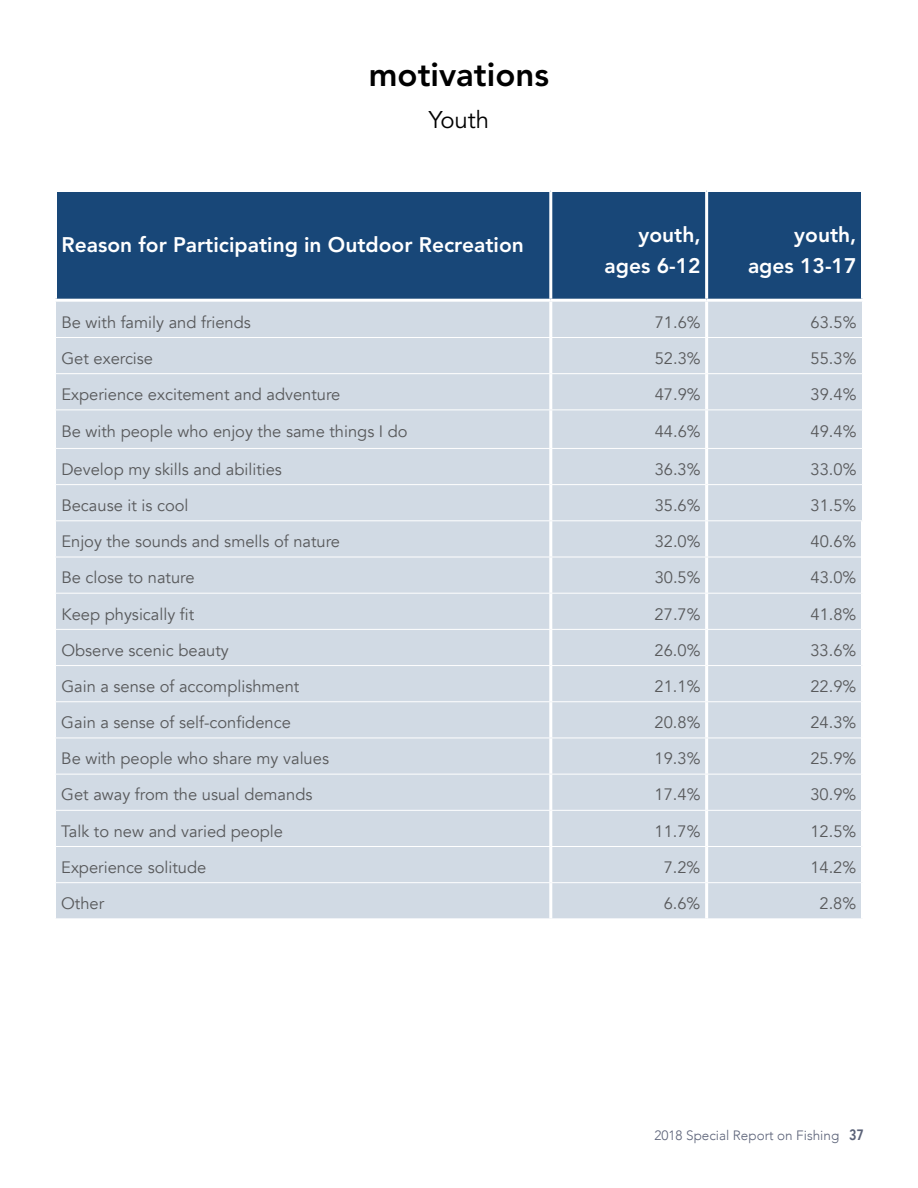
<style>
.page{position:relative;width:918px;height:1188px;background:#fff}
.page>*{position:absolute;margin:0;border:0;box-sizing:border-box;transform-origin:0 0}
.t1{font:800 33px "Avenir LT Std";color:#000}
.t2{font:24px "Avenir LT Std";color:#000}
.t3{font:800 21px/31.5px "Avenir LT Std";color:#fff;text-align:right}
.t4{font:16.5px "Avenir";color:#58595b}
.t5{font:300 13.5px "Avenir";color:#5b6278}
.s1{font-family:"Avenir Next Condensed";font-weight:600;font-size:15px}
</style>
<div class="page">
<div style="left:57px;top:192px;width:804px;height:107px;background:#184778"></div>
<div style="left:56px;top:302px;width:806px;height:617px;background:#d1dae4"></div>
<div style="left:56px;top:338px;width:806px;height:35px;background:#d1dae4"></div>
<hr style="left:549px;top:302px;width:3px;height:35px;background:#fff">
<hr style="left:705px;top:302px;width:3px;height:35px;background:#fff">
<hr style="left:549px;top:338px;width:3px;height:35px;background:#fff">
<hr style="left:705px;top:338px;width:3px;height:35px;background:#fff">
<hr style="left:549px;top:374px;width:3px;height:36px;background:#fff">
<hr style="left:705px;top:374px;width:3px;height:36px;background:#fff">
<hr style="left:549px;top:410px;width:3px;height:38px;background:#fff">
<hr style="left:705px;top:410px;width:3px;height:38px;background:#fff">
<hr style="left:549px;top:449px;width:3px;height:35px;background:#fff">
<hr style="left:705px;top:449px;width:3px;height:35px;background:#fff">
<hr style="left:549px;top:485px;width:3px;height:35px;background:#fff">
<hr style="left:705px;top:485px;width:3px;height:35px;background:#fff">
<hr style="left:55px;top:337px;width:496px;height:1px;background:#fff">
<hr style="left:551px;top:337px;width:156px;height:1px;background:#fff">
<hr style="left:707px;top:337px;width:156px;height:1px;background:#fff">
<hr style="left:55px;top:373px;width:496px;height:1px;background:#fff">
<hr style="left:551px;top:373px;width:156px;height:1px;background:#fff">
<hr style="left:707px;top:373px;width:156px;height:1px;background:#fff">
<hr style="left:55px;top:410px;width:496px;height:1px;background:#fff">
<hr style="left:551px;top:410px;width:156px;height:1px;background:#fff">
<hr style="left:707px;top:410px;width:156px;height:1px;background:#fff">
<hr style="left:55px;top:448px;width:496px;height:1px;background:#fff">
<hr style="left:551px;top:448px;width:156px;height:1px;background:#fff">
<hr style="left:707px;top:448px;width:156px;height:1px;background:#fff">
<hr style="left:55px;top:484px;width:496px;height:1px;background:#fff">
<hr style="left:551px;top:484px;width:156px;height:1px;background:#fff">
<hr style="left:707px;top:484px;width:156px;height:1px;background:#fff">
<hr style="left:549px;top:192px;width:3px;height:107px;background:#fff">
<hr style="left:705px;top:192px;width:3px;height:107px;background:#fff">
<hr style="left:55px;top:520px;width:496px;height:1px;background:#fff">
<hr style="left:551px;top:520px;width:156px;height:1px;background:#fff">
<hr style="left:707px;top:520px;width:156px;height:1px;background:#fff">
<hr style="left:549px;top:521px;width:3px;height:36px;background:#fff">
<hr style="left:705px;top:521px;width:3px;height:36px;background:#fff">
<hr style="left:861px;top:521px;width:3px;height:36px;background:#fff">
<hr style="left:549px;top:557px;width:3px;height:36px;background:#fff">
<hr style="left:705px;top:557px;width:3px;height:36px;background:#fff">
<hr style="left:861px;top:557px;width:3px;height:36px;background:#fff">
<hr style="left:549px;top:594px;width:3px;height:35px;background:#fff">
<hr style="left:705px;top:594px;width:3px;height:35px;background:#fff">
<hr style="left:861px;top:593px;width:3px;height:36px;background:#fff">
<hr style="left:549px;top:630px;width:3px;height:35px;background:#fff">
<hr style="left:705px;top:630px;width:3px;height:35px;background:#fff">
<hr style="left:861px;top:629px;width:3px;height:37px;background:#fff">
<hr style="left:549px;top:666px;width:3px;height:35px;background:#fff">
<hr style="left:705px;top:666px;width:3px;height:35px;background:#fff">
<hr style="left:861px;top:666px;width:3px;height:36px;background:#fff">
<hr style="left:549px;top:702px;width:3px;height:36px;background:#fff">
<hr style="left:705px;top:702px;width:3px;height:36px;background:#fff">
<hr style="left:861px;top:702px;width:3px;height:36px;background:#fff">
<hr style="left:549px;top:738px;width:3px;height:36px;background:#fff">
<hr style="left:705px;top:738px;width:3px;height:36px;background:#fff">
<hr style="left:861px;top:738px;width:3px;height:36px;background:#fff">
<hr style="left:549px;top:775px;width:3px;height:35px;background:#fff">
<hr style="left:705px;top:775px;width:3px;height:35px;background:#fff">
<hr style="left:861px;top:774px;width:3px;height:36px;background:#fff">
<hr style="left:549px;top:811px;width:3px;height:35px;background:#fff">
<hr style="left:705px;top:811px;width:3px;height:35px;background:#fff">
<hr style="left:861px;top:810px;width:3px;height:37px;background:#fff">
<hr style="left:549px;top:847px;width:3px;height:35px;background:#fff">
<hr style="left:705px;top:847px;width:3px;height:35px;background:#fff">
<hr style="left:861px;top:847px;width:3px;height:36px;background:#fff">
<hr style="left:549px;top:883px;width:3px;height:36px;background:#fff">
<hr style="left:705px;top:883px;width:3px;height:36px;background:#fff">
<hr style="left:861px;top:883px;width:3px;height:36px;background:#fff">
<hr style="left:55px;top:557px;width:496px;height:1px;background:#fff">
<hr style="left:551px;top:557px;width:156px;height:1px;background:#fff">
<hr style="left:707px;top:557px;width:154px;height:1px;background:#fff">
<hr style="left:55px;top:593px;width:496px;height:1px;background:#fff">
<hr style="left:551px;top:593px;width:156px;height:1px;background:#fff">
<hr style="left:707px;top:593px;width:154px;height:1px;background:#fff">
<hr style="left:55px;top:629px;width:496px;height:1px;background:#fff">
<hr style="left:551px;top:629px;width:156px;height:1px;background:#fff">
<hr style="left:707px;top:629px;width:154px;height:1px;background:#fff">
<hr style="left:55px;top:665px;width:496px;height:1px;background:#fff">
<hr style="left:551px;top:665px;width:156px;height:1px;background:#fff">
<hr style="left:707px;top:665px;width:154px;height:1px;background:#fff">
<hr style="left:55px;top:701px;width:496px;height:1px;background:#fff">
<hr style="left:551px;top:701px;width:156px;height:1px;background:#fff">
<hr style="left:707px;top:701px;width:154px;height:1px;background:#fff">
<hr style="left:55px;top:738px;width:496px;height:1px;background:#fff">
<hr style="left:551px;top:738px;width:156px;height:1px;background:#fff">
<hr style="left:707px;top:738px;width:154px;height:1px;background:#fff">
<hr style="left:55px;top:774px;width:496px;height:1px;background:#fff">
<hr style="left:551px;top:774px;width:156px;height:1px;background:#fff">
<hr style="left:707px;top:774px;width:154px;height:1px;background:#fff">
<hr style="left:55px;top:810px;width:496px;height:1px;background:#fff">
<hr style="left:551px;top:810px;width:156px;height:1px;background:#fff">
<hr style="left:707px;top:810px;width:154px;height:1px;background:#fff">
<hr style="left:55px;top:846px;width:496px;height:1px;background:#fff">
<hr style="left:551px;top:846px;width:156px;height:1px;background:#fff">
<hr style="left:707px;top:846px;width:154px;height:1px;background:#fff">
<hr style="left:55px;top:882px;width:496px;height:1px;background:#fff">
<hr style="left:551px;top:882px;width:156px;height:1px;background:#fff">
<hr style="left:707px;top:882px;width:154px;height:1px;background:#fff">
<h1 class="t1" style="left:369px;top:55px;width:182px">motivations</h1>
<h2 class="t2" style="left:429px;top:105px;width:62px">Youth</h2>
<p class="t3" style="left:62px;top:229px;width:464px">Reason for Participating in Outdoor Recreation</p>
<p class="t3" style="left:605px;top:219px;width:98px">youth, ages 6-12</p>
<p class="t3" style="left:748px;top:219px;width:110px">youth, ages 13-17</p>
<p class="t4" style="left:62px;top:312px;width:191px">Be with family and friends</p>
<p class="t4" style="left:655px;top:312px;width:47px">71.6%</p>
<p class="t4" style="left:811px;top:312px;width:47px">63.5%</p>
<p class="t4" style="left:61px;top:348px;width:93px">Get exercise</p>
<p class="t4" style="left:655px;top:348px;width:47px">52.3%</p>
<p class="t4" style="left:811px;top:348px;width:47px">55.3%</p>
<p class="t4" style="left:61px;top:385px;width:281px">Experience excitement and adventure</p>
<p class="t4" style="left:655px;top:385px;width:47px">47.9%</p>
<p class="t4" style="left:811px;top:385px;width:47px">39.4%</p>
<p class="t4" style="left:61px;top:422px;width:348px">Be with people who enjoy the same things I do</p>
<p class="t4" style="left:655px;top:422px;width:47px">44.6%</p>
<p class="t4" style="left:811px;top:422px;width:47px">49.4%</p>
<p class="t4" style="left:61px;top:459px;width:222px">Develop my skills and abilities</p>
<p class="t4" style="left:655px;top:459px;width:47px">36.3%</p>
<p class="t4" style="left:811px;top:459px;width:47px">33.0%</p>
<p class="t4" style="left:61px;top:495px;width:129px">Because it is cool</p>
<p class="t4" style="left:655px;top:495px;width:47px">35.6%</p>
<p class="t4" style="left:811px;top:495px;width:47px">31.5%</p>
<p class="t4" style="left:61px;top:532px;width:280px">Enjoy the sounds and smells of nature</p>
<p class="t4" style="left:655px;top:532px;width:47px">32.0%</p>
<p class="t4" style="left:811px;top:532px;width:47px">40.6%</p>
<p class="t4" style="left:61px;top:568px;width:135px">Be close to nature</p>
<p class="t4" style="left:655px;top:568px;width:47px">30.5%</p>
<p class="t4" style="left:811px;top:568px;width:47px">43.0%</p>
<p class="t4" style="left:61px;top:604px;width:134px">Keep physically fit</p>
<p class="t4" style="left:655px;top:604px;width:47px">27.7%</p>
<p class="t4" style="left:811px;top:604px;width:47px">41.8%</p>
<p class="t4" style="left:61px;top:640px;width:169px">Observe scenic beauty</p>
<p class="t4" style="left:655px;top:640px;width:47px">26.0%</p>
<p class="t4" style="left:810px;top:640px;width:47px">33.6%</p>
<p class="t4" style="left:61px;top:676px;width:240px">Gain a sense of accomplishment</p>
<p class="t4" style="left:655px;top:676px;width:47px">21.1%</p>
<p class="t4" style="left:810px;top:676px;width:47px">22.9%</p>
<p class="t4" style="left:61px;top:713px;width:231px">Gain a sense of self-confidence</p>
<p class="t4" style="left:655px;top:713px;width:47px">20.8%</p>
<p class="t4" style="left:810px;top:713px;width:47px">24.3%</p>
<p class="t4" style="left:61px;top:749px;width:269px">Be with people who share my values</p>
<p class="t4" style="left:655px;top:749px;width:47px">19.3%</p>
<p class="t4" style="left:810px;top:749px;width:47px">25.9%</p>
<p class="t4" style="left:61px;top:785px;width:253px">Get away from the usual demands</p>
<p class="t4" style="left:655px;top:785px;width:47px">17.4%</p>
<p class="t4" style="left:810px;top:785px;width:47px">30.9%</p>
<p class="t4" style="left:61px;top:821px;width:223px">Talk to new and varied people</p>
<p class="t4" style="left:655px;top:821px;width:47px">11.7%</p>
<p class="t4" style="left:810px;top:821px;width:47px">12.5%</p>
<p class="t4" style="left:61px;top:857px;width:147px">Experience solitude</p>
<p class="t4" style="left:664px;top:857px;width:38px">7.2%</p>
<p class="t4" style="left:810px;top:857px;width:47px">14.2%</p>
<p class="t4" style="left:61px;top:893px;width:45px">Other</p>
<p class="t4" style="left:664px;top:893px;width:38px">6.6%</p>
<p class="t4" style="left:820px;top:893px;width:38px">2.8%</p>
<p class="t5" style="left:655px;top:1127px;width:211px">2018 Special Report on Fishing <span class="s1">37</span></p>
</div>
